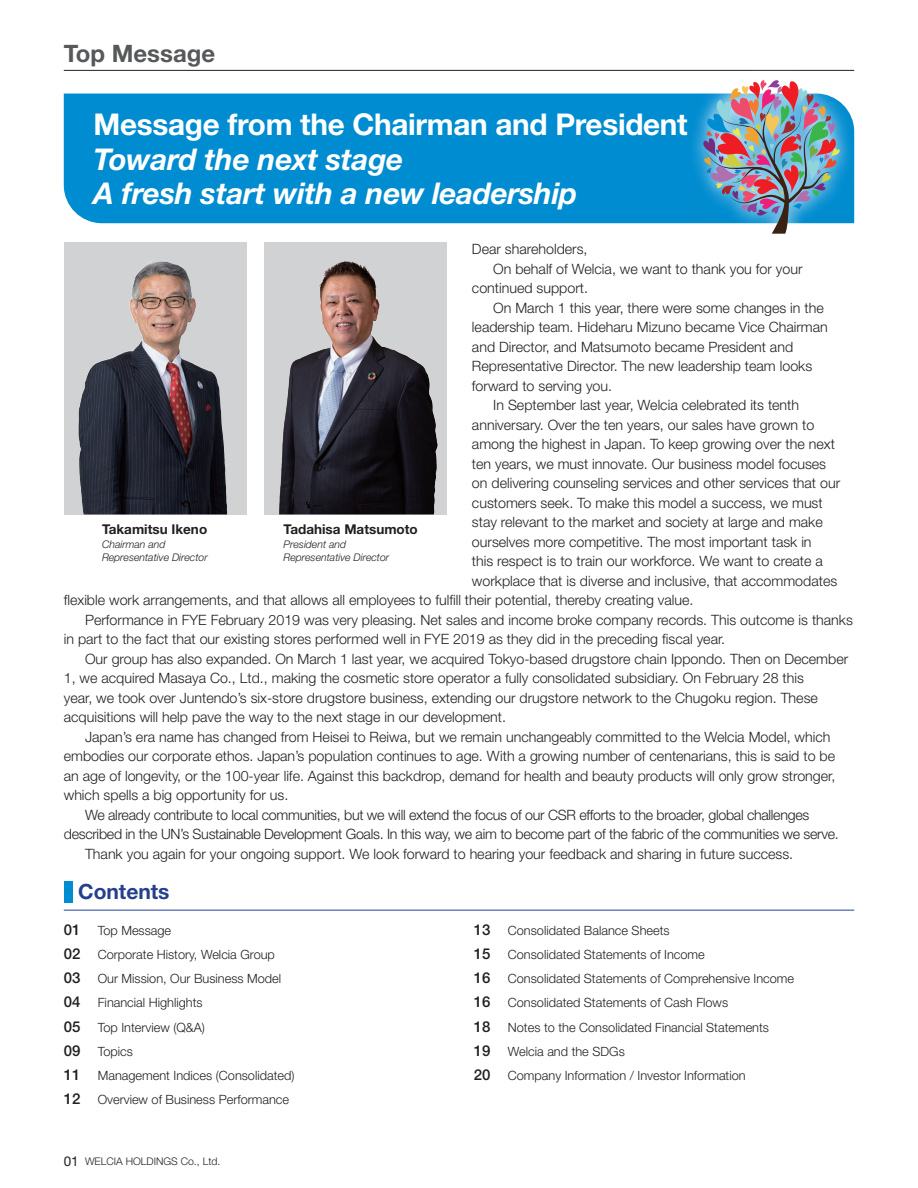
<style>
.page{position:relative;width:918px;height:1188px;background:#fff}
.page>*{position:absolute;margin:0;border:0;box-sizing:border-box;transform-origin:0 0}
.t1{font:italic 700 30px/34.5px "Helvetica Neue LT Std";letter-spacing:-.01em;color:#fff}
.t2{font:700 30px "Helvetica Neue LT Std";letter-spacing:-.01em;color:#fff}
.t3{font:700 24px "Helvetica Neue LT Std";color:#57585a}
.t4{font:700 21px "Helvetica Neue LT Std";color:#253f8e}
.t5{font:300 14.25px "Helvetica Neue LT Std";color:#231f20}
.t6{font:300 14.25px "Helvetica Neue LT Std";letter-spacing:-.02em;color:#231f20}
.t7{font:700 13.5px "Helvetica Neue LT Std";color:#231f20}
.t8{font:300 12.75px/24.3px "Helvetica Neue LT Std";color:#231f20}
.t9{font:italic 300 10.5px/13.5px "Helvetica Neue LT Std";color:#231f20}
.t10{font:300 10.5px "Helvetica Neue LT Std";color:#231f20}
.s1{font-weight:500;font-size:15px}
.s2{font-weight:400;font-size:13.5px}
</style>
<div class="page">
<div style="left:64px;top:94px;width:623px;height:129px;background:#008cd0"></div>
<svg style="left:64px;top:242px;width:183px;height:272px;background:#848085"></svg>
<img style="left:141px;top:258px;width:17px;height:11px">
<svg style="left:264px;top:242px;width:182px;height:272px;background:#7a767a"></svg>
<img style="left:333px;top:261px;width:16px;height:6px">
<div style="left:64px;top:881px;width:8px;height:21px;background:#008cd0"></div>
<hr style="left:64px;top:70px;width:790px;height:1px;background:#231f20">
<hr style="left:64px;top:910px;width:790px;height:1px;background:#223f99">
<svg style="left:687px;top:69px;width:168px;height:155px"></svg>
<img style="left:703px;top:80px;width:137px;height:154px">
<h2 class="t3" style="left:64px;top:39px;width:153px">Top Message</h2>
<h1 class="t2" style="left:94px;top:106px;width:596px">Message from the Chairman and President</h1>
<h1 class="t1" style="left:94px;top:141px;width:485px">Toward the next stage<br>A fresh start with a new leadership</h1>
<p class="t5" style="left:472px;top:240px;width:117px">Dear shareholders,</p>
<p class="t5" style="left:493px;top:260px;width:311px">On behalf of Welcia, we want to thank you for your</p>
<p class="t5" style="left:472px;top:279px;width:118px">continued support.</p>
<p class="t5" style="left:493px;top:299px;width:332px">On March 1 this year, there were some changes in the</p>
<p class="t5" style="left:472px;top:318px;width:357px">leadership team. Hideharu Mizuno became Vice Chairman</p>
<p class="t5" style="left:472px;top:338px;width:323px">and Director, and Matsumoto became President and</p>
<p class="t5" style="left:472px;top:357px;width:342px">Representative Director. The new leadership team looks</p>
<p class="t5" style="left:472px;top:377px;width:142px">forward to serving you.</p>
<p class="t5" style="left:493px;top:396px;width:307px">In September last year, Welcia celebrated its tenth</p>
<p class="t5" style="left:472px;top:416px;width:344px">anniversary. Over the ten years, our sales have grown to</p>
<p class="t5" style="left:472px;top:435px;width:364px">among the highest in Japan. To keep growing over the next</p>
<p class="t5" style="left:472px;top:455px;width:356px">ten years, we must innovate. Our business model focuses</p>
<p class="t5" style="left:472px;top:474px;width:370px">on delivering counseling services and other services that our</p>
<p class="t5" style="left:472px;top:494px;width:352px">customers seek. To make this model a success, we must</p>
<p class="t5" style="left:472px;top:513px;width:352px">stay relevant to the market and society at large and make</p>
<p class="t5" style="left:472px;top:533px;width:341px">ourselves more competitive. The most important task in</p>
<p class="t5" style="left:472px;top:552px;width:352px">this respect is to train our workforce. We want to create a</p>
<p class="t5" style="left:472px;top:572px;width:367px">workplace that is diverse and inclusive, that accommodates</p>
<p class="t5" style="left:64px;top:591px;width:631px">flexible work arrangements, and that allows all employees to fulfill their potential, thereby creating value.</p>
<p class="t5" style="left:85px;top:611px;width:769px">Performance in FYE February 2019 was very pleasing. Net sales and income broke company records. This outcome is thanks</p>
<p class="t5" style="left:64px;top:630px;width:663px">in part to the fact that our existing stores performed well in FYE 2019 as they did in the preceding fiscal year.</p>
<p class="t5" style="left:85px;top:650px;width:765px">Our group has also expanded. On March 1 last year, we acquired Tokyo-based drugstore chain Ippondo. Then on December</p>
<p class="t5" style="left:64px;top:669px;width:742px">1, we acquired Masaya Co., Ltd., making the cosmetic store operator a fully consolidated subsidiary. On February 28 this</p>
<p class="t5" style="left:64px;top:689px;width:756px">year, we took over Juntendo’s six-store drugstore business, extending our drugstore network to the Chugoku region. These</p>
<p class="t5" style="left:64px;top:708px;width:444px">acquisitions will help pave the way to the next stage in our development.</p>
<p class="t5" style="left:85px;top:728px;width:747px">Japan’s era name has changed from Heisei to Reiwa, but we remain unchangeably committed to the Welcia Model, which</p>
<p class="t5" style="left:64px;top:747px;width:773px">embodies our corporate ethos. Japan’s population continues to age. With a growing number of centenarians, this is said to be</p>
<p class="t5" style="left:64px;top:767px;width:773px">an age of longevity, or the 100-year life. Against this backdrop, demand for health and beauty products will only grow stronger,</p>
<p class="t5" style="left:64px;top:786px;width:226px">which spells a big opportunity for us.</p>
<p class="t6" style="left:85px;top:806px;width:726px">We already contribute to local communities, but we will extend the focus of our CSR efforts to the broader, global challenges</p>
<p class="t6" style="left:64px;top:825px;width:777px">described in the UN’s Sustainable Development Goals. In this way, we aim to become part of the fabric of the communities we serve.</p>
<p class="t5" style="left:85px;top:845px;width:710px">Thank you again for your ongoing support. We look forward to hearing your feedback and sharing in future success.</p>
<p class="t7" style="left:102px;top:521px;width:107px">Takamitsu Ikeno</p>
<p class="t9" style="left:102px;top:537px;width:107px">Chairman and<br>Representative Director</p>
<p class="t7" style="left:284px;top:521px;width:136px">Tadahisa Matsumoto</p>
<p class="t9" style="left:284px;top:537px;width:107px">President and<br>Representative Director</p>
<h3 class="t4" style="left:78px;top:879px;width:93px">Contents</h3>
<p class="t8" style="left:64px;top:918px;width:232px"><span class="s1">01</span> Top Message<br><span class="s1">02</span> Corporate History, Welcia Group<br><span class="s1">03</span> Our Mission, Our Business Model<br><span class="s1">04</span> Financial Highlights<br><span class="s1">05</span> Top Interview (Q&amp;A)<br><span class="s1">09</span> Topics<br><span class="s1">11</span> Management Indices (Consolidated)<br><span class="s1">12</span> Overview of Business Performance</p>
<p class="t8" style="left:474px;top:918px;width:322px"><span class="s1">13</span> Consolidated Balance Sheets<br><span class="s1">15</span> Consolidated Statements of Income<br><span class="s1">16</span> Consolidated Statements of Comprehensive Income <span class="s1">16</span> Consolidated Statements of Cash Flows<br><span class="s1">18</span> Notes to the Consolidated Financial Statements<br><span class="s1">19</span> Welcia and the SDGs<br><span class="s1">20</span> Company Information / Investor Information</p>
<p class="t10" style="left:64px;top:1155px;width:158px"><span class="s2">01</span> WELCIA HOLDINGS Co., Ltd.</p>
</div>
